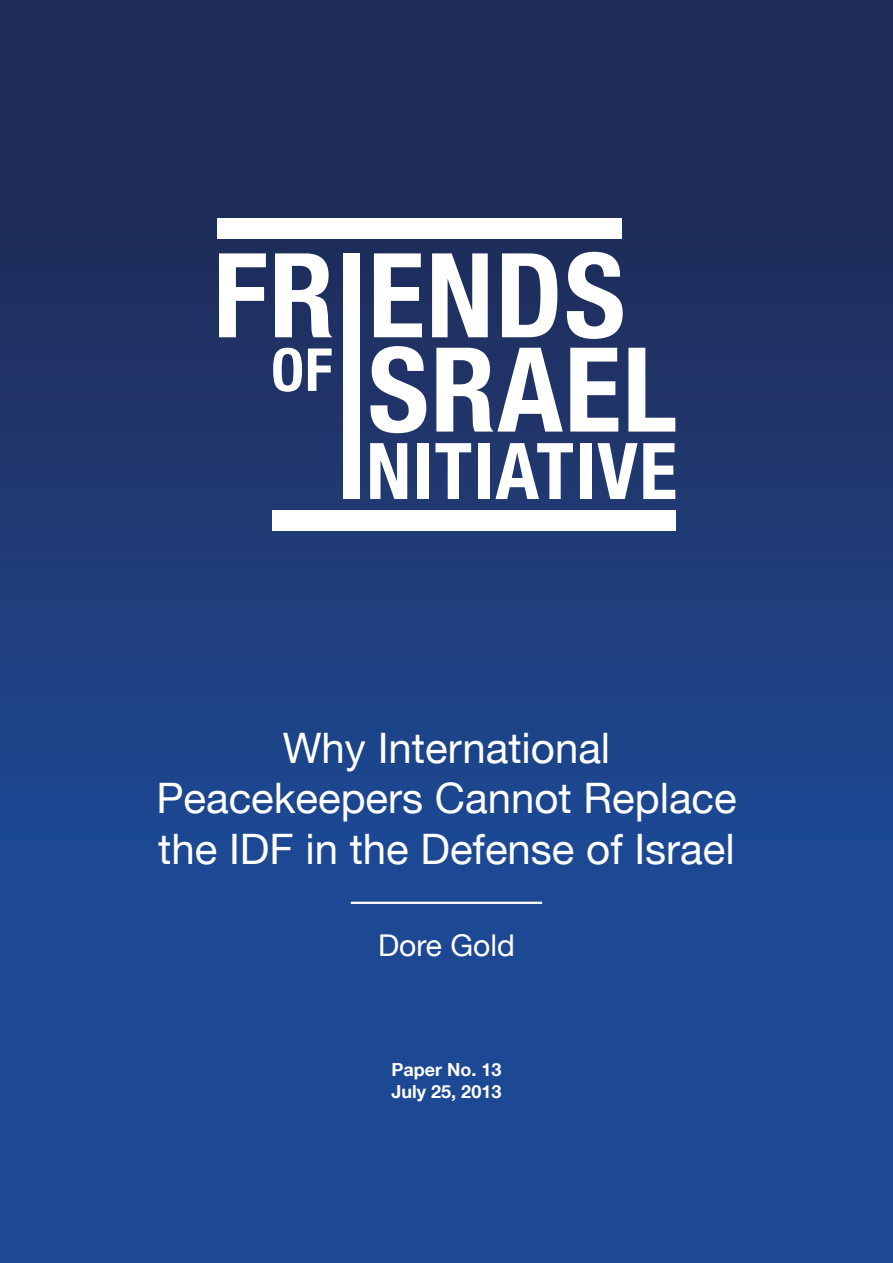
<style>
.page{position:relative;width:893px;height:1263px;background:#fff}
.page>*{position:absolute;margin:0;border:0;box-sizing:border-box;transform-origin:0 0}
.t1{font:42px/50.4px "Helvetica 55 Roman";color:#fff;text-align:center}
.t2{font:30px "Helvetica 55 Roman";color:#fff}
.t3{font:700 18px/21.6px "Helvetica 75";color:#fff}
</style>
<div class="page">
<div style="left:0;top:0;width:893px;height:1263px;background:linear-gradient(to bottom,#1f2953,#1c4fa3)"></div>
<svg style="left:219px;top:253px;width:47px;height:84px"></svg>
<svg style="left:275px;top:253px;width:57px;height:84px"></svg>
<div style="left:343px;top:253px;width:17px;height:246px;background:#fff"></div>
<svg style="left:374px;top:253px;width:48px;height:84px"></svg>
<svg style="left:432px;top:253px;width:56px;height:84px"></svg>
<svg style="left:502px;top:253px;width:55px;height:84px"></svg>
<svg style="left:567px;top:252px;width:56px;height:87px"></svg>
<svg style="left:370px;top:346px;width:56px;height:87px"></svg>
<svg style="left:436px;top:348px;width:127px;height:84px"></svg>
<svg style="left:570px;top:348px;width:48px;height:84px"></svg>
<svg style="left:628px;top:348px;width:47px;height:84px"></svg>
<div style="left:272px;top:510px;width:403px;height:20px;background:#fff"></div>
<div style="left:218px;top:219px;width:404px;height:20px;background:#fff"></div>
<svg style="left:273px;top:348px;width:29px;height:44px"></svg>
<svg style="left:308px;top:348px;width:24px;height:43px"></svg>
<svg style="left:370px;top:443px;width:37px;height:56px"></svg>
<div style="left:417px;top:443px;width:11px;height:56px;background:#fff"></div>
<svg style="left:435px;top:443px;width:36px;height:56px"></svg>
<div style="left:478px;top:443px;width:11px;height:56px;background:#fff"></div>
<svg style="left:495px;top:443px;width:78px;height:56px"></svg>
<div style="left:580px;top:443px;width:11px;height:56px;background:#fff"></div>
<svg style="left:597px;top:443px;width:78px;height:56px"></svg>
<hr style="left:351px;top:902px;width:191px;height:2px;background:#fff">
<p class="t1" style="left:156px;top:722px;width:582px">Why International<br>Peacekeepers Cannot Replace the IDF in the Defense of Israel</p>
<p class="t2" style="left:378px;top:927px;width:138px">Dore Gold</p>
<p class="t3" style="left:391px;top:1058px;width:112px">Paper No. 13<br>July 25, 2013</p>
</div>
